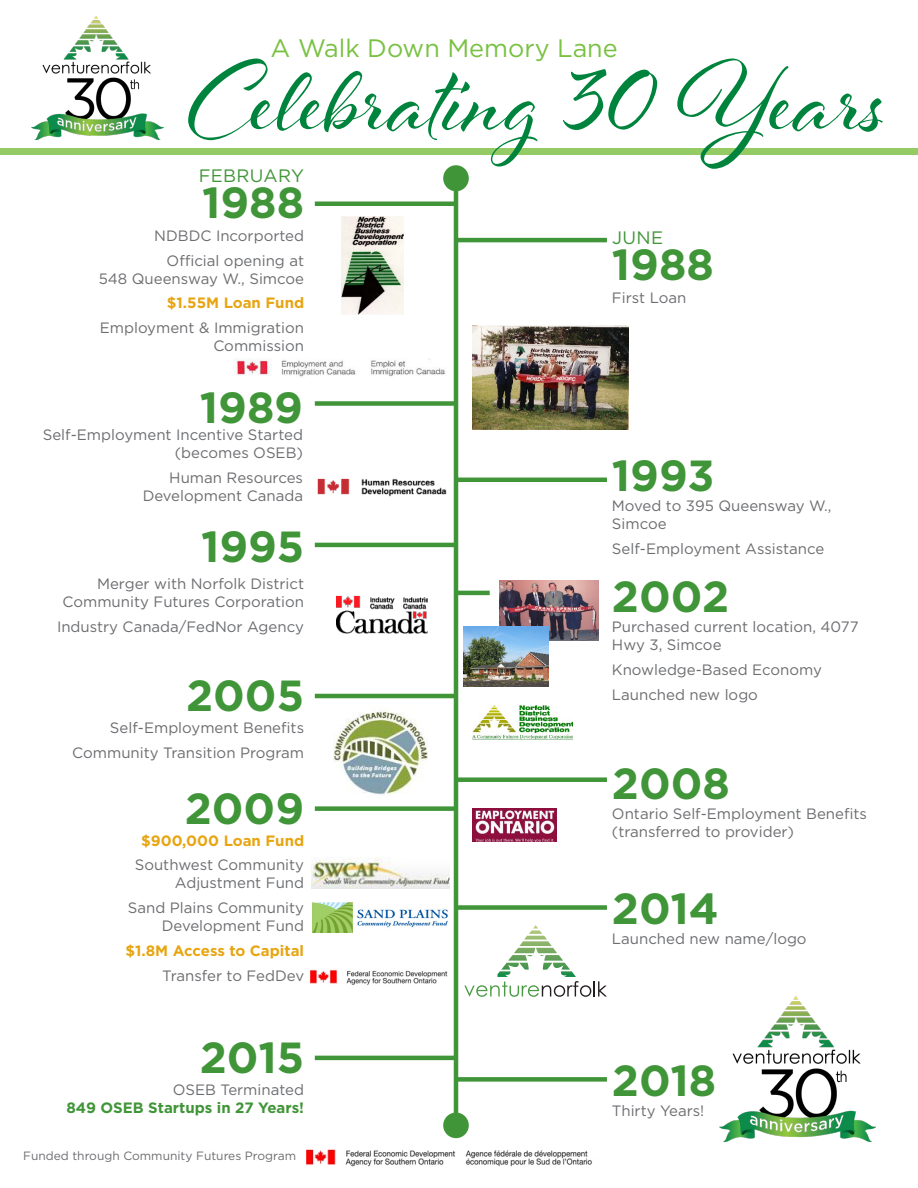
<style>
.page{position:relative;width:918px;height:1188px;background:#fff}
.page>*{position:absolute;margin:0;border:0;box-sizing:border-box;transform-origin:0 0}
.t1{font:108px "Al Fresco";color:#00843d}
.t2{font:700 43.5px "Gotham Pro";color:#3f9537}
.t3{font:25.2px "Gotham Pro";color:#79c142}
.t4{font:18px "Gotham Pro";letter-spacing:.02em;color:#3f9537}
.t5{font:15px/18px "Gotham Pro";color:#6c6d70;text-align:right}
.t6{font:700 15px "Gotham Pro";color:#e7a512}
.t7{font:700 15px "Gotham Pro";color:#3f9537}
.t8{font:12px "Gotham Pro";color:#6c6d70}
</style>
<div class="page">
<div style="left:0;top:148px;width:918px;height:6px;background:#94cb64"></div>
<hr style="left:454px;top:178px;width:4px;height:947px;background:#3f9537">
<div style="left:443px;top:165px;width:26px;height:26px;background:#3f9537;border-radius:50%"></div>
<div style="left:443px;top:1113px;width:26px;height:25px;background:#3f9537;border-radius:50%"></div>
<img style="left:341px;top:216px;width:62px;height:98px">
<hr style="left:315px;top:202px;width:141px;height:4px;background:#3f9537">
<hr style="left:456px;top:238px;width:151px;height:4px;background:#3f9537">
<img style="left:317px;top:478px;width:130px;height:18px">
<div style="left:315px;top:401px;width:141px;height:5px;background:#3f9537"></div>
<hr style="left:456px;top:478px;width:151px;height:4px;background:#3f9537">
<hr style="left:315px;top:543px;width:141px;height:4px;background:#3f9537">
<img style="left:336px;top:595px;width:92px;height:39px">
<hr style="left:456px;top:591px;width:34px;height:4px;background:#3f9537">
<img style="left:499px;top:580px;width:100px;height:60px">
<img style="left:463px;top:626px;width:86px;height:61px">
<img style="left:473px;top:706px;width:99px;height:33px">
<hr style="left:315px;top:694px;width:141px;height:4px;background:#3f9537">
<img style="left:333px;top:710px;width:95px;height:85px">
<div style="left:456px;top:777px;width:151px;height:5px;background:#3f9537"></div>
<img style="left:473px;top:808px;width:84px;height:33px">
<div style="left:315px;top:806px;width:141px;height:5px;background:#3f9537"></div>
<img style="left:312px;top:858px;width:137px;height:31px">
<img style="left:312px;top:902px;width:136px;height:31px">
<img style="left:310px;top:969px;width:138px;height:16px">
<div style="left:456px;top:905px;width:151px;height:5px;background:#3f9537"></div>
<hr style="left:315px;top:1056px;width:141px;height:4px;background:#3f9537">
<div style="left:456px;top:1077px;width:151px;height:5px;background:#3f9537"></div>
<img style="left:719px;top:997px;width:156px;height:145px">
<svg style="left:533px;top:925px;width:5px;height:4px"></svg>
<svg style="left:464px;top:981px;width:143px;height:16px"></svg>
<img style="left:32px;top:16px;width:132px;height:124px">
<img style="left:233px;top:358px;width:212px;height:19px">
<img style="left:473px;top:325px;width:156px;height:105px">
<img style="left:307px;top:1149px;width:285px;height:18px">
<p class="t3" style="left:271px;top:34px;width:349px">A Walk Down Memory Lane</p>
<p class="t1" style="left:188px;top:28px;width:700px">Celebrating 30 Years</p>
<p class="t4" style="left:199px;top:166px;width:107px">FEBRUARY</p>
<p class="t2" style="left:202px;top:178px;width:103px">1988</p>
<p class="t5" style="left:154px;top:226px;width:151px">NDBDC Incorported</p>
<p class="t5" style="left:99px;top:251px;width:207px">Official opening at<br>548 Queensway W., Simcoe</p>
<p class="t6" style="left:167px;top:294px;width:139px">$1.55M Loan Fund</p>
<p class="t5" style="left:100px;top:319px;width:206px">Employment &amp; Immigration<br>Commission</p>
<p class="t4" style="left:612px;top:228px;width:52px">JUNE</p>
<p class="t2" style="left:612px;top:240px;width:103px">1988</p>
<p class="t5" style="left:612px;top:289px;width:76px">First Loan</p>
<p class="t2" style="left:200px;top:382px;width:105px">1989</p>
<p class="t5" style="left:43px;top:426px;width:262px">Self-Employment Incentive Started (becomes OSEB)</p>
<p class="t5" style="left:143px;top:468px;width:162px">Human Resources<br>Development Canada</p>
<p class="t2" style="left:612px;top:450px;width:104px">1993</p>
<p class="t5" style="left:612px;top:497px;width:221px;text-align:left">Moved to 395 Queensway W.,<br>Simcoe</p>
<p class="t2" style="left:201px;top:522px;width:105px">1995</p>
<p class="t5" style="left:612px;top:540px;width:214px">Self-Employment Assistance</p>
<p class="t5" style="left:63px;top:574px;width:243px">Merger with Norfolk District<br>Community Futures Corporation</p>
<p class="t5" style="left:57px;top:617px;width:249px">Industry Canada/FedNor Agency</p>
<p class="t2" style="left:612px;top:572px;width:119px">2002</p>
<p class="t5" style="left:612px;top:618px;width:248px;text-align:left">Purchased current location, 4077<br>Hwy 3, Simcoe</p>
<p class="t5" style="left:612px;top:661px;width:212px">Knowledge-Based Economy</p>
<p class="t2" style="left:186px;top:671px;width:120px">2005</p>
<p class="t5" style="left:612px;top:686px;width:148px">Launched new logo</p>
<p class="t5" style="left:110px;top:719px;width:196px">Self-Employment Benefits</p>
<p class="t5" style="left:72px;top:743px;width:233px">Community Transition Program</p>
<p class="t2" style="left:612px;top:758px;width:120px">2008</p>
<p class="t5" style="left:612px;top:805px;width:257px;text-align:left">Ontario Self-Employment Benefits (transferred to provider)</p>
<p class="t2" style="left:185px;top:783px;width:121px">2009</p>
<p class="t6" style="left:141px;top:832px;width:165px">$900,000 Loan Fund</p>
<p class="t5" style="left:135px;top:856px;width:171px">Southwest Community<br>Adjustment Fund</p>
<p class="t5" style="left:128px;top:899px;width:178px">Sand Plains Community<br>Development Fund</p>
<p class="t6" style="left:125px;top:942px;width:180px">$1.8M Access to Capital</p>
<p class="t5" style="left:162px;top:966px;width:143px">Transfer to FedDev</p>
<p class="t2" style="left:612px;top:883px;width:108px">2014</p>
<p class="t5" style="left:612px;top:930px;width:196px">Launched new name/logo</p>
<p class="t2" style="left:200px;top:1032px;width:106px">2015</p>
<p class="t5" style="left:173px;top:1081px;width:133px">OSEB Terminated</p>
<p class="t7" style="left:67px;top:1099px;width:239px">849 OSEB Startups in 27 Years!</p>
<p class="t8" style="left:23px;top:1149px;width:275px">Funded through Community Futures Program</p>
<p class="t2" style="left:612px;top:1055px;width:106px">2018</p>
<p class="t5" style="left:612px;top:1102px;width:94px">Thirty Years!</p>
</div>
